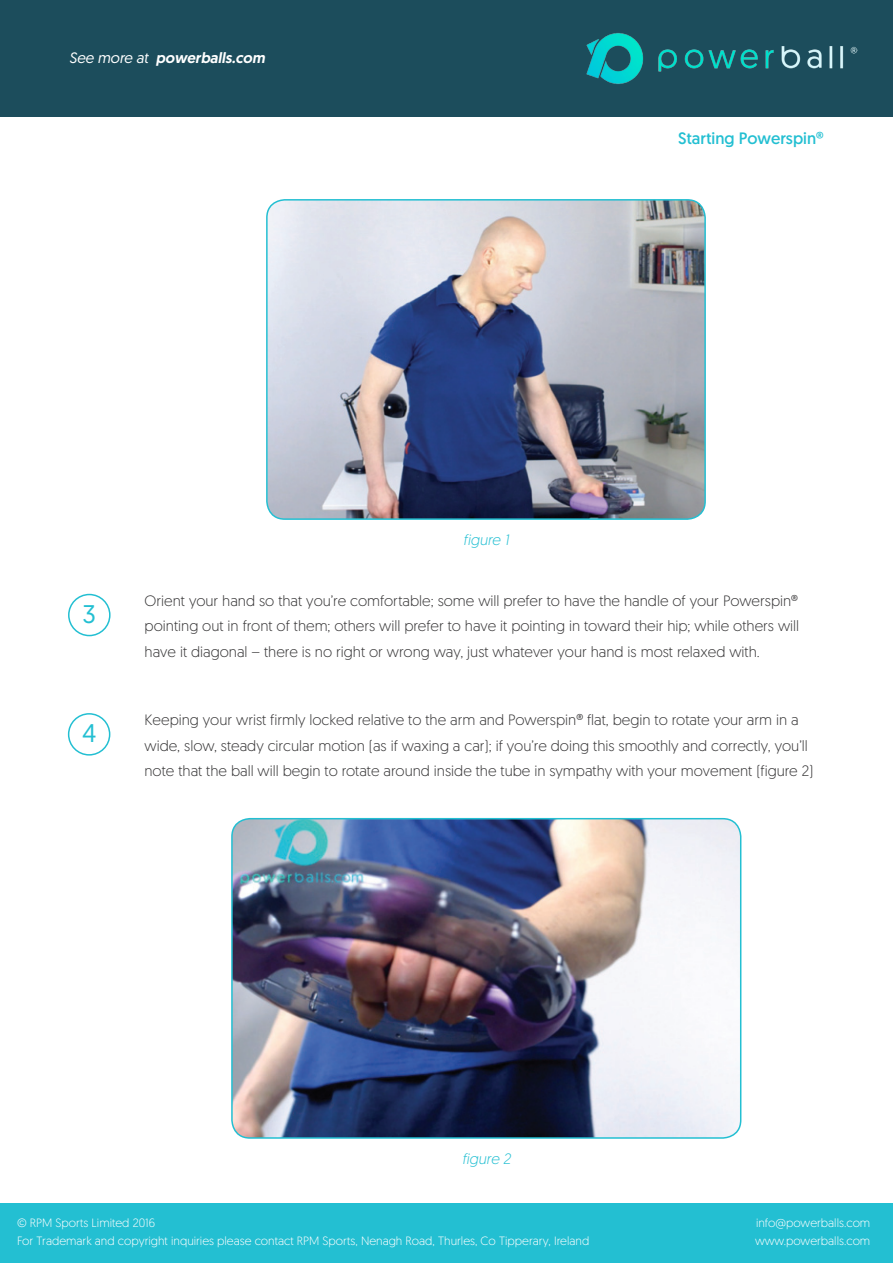
<style>
.page{position:relative;width:893px;height:1263px;background:#fff}
.page>*{position:absolute;margin:0;border:0;box-sizing:border-box;transform-origin:0 0}
.t1{font:25.5px "Geomanist";color:#23bfd2}
.t2{font:16.5px "Geomanist";color:#23bfd2}
.t3{font:300 15px/25.5px "Geomanist";color:#363536;text-align:justify}
.t4{font:italic 500 15px "Geomanist";color:#fff}
.t5{font:italic 300 15px "Geomanist";color:#23bfd2}
.t6{font:300 12px/18px "Geomanist";color:#fff}
.s1{font-weight:400}
</style>
<div class="page">
<div style="left:0;top:0;width:893px;height:117px;background:#1c4d5c"></div>
<img style="left:586px;top:33px;width:272px;height:51px">
<div style="left:0;top:1203px;width:893px;height:60px;background:#23bfd2"></div>
<div style="left:68px;top:594px;width:43px;height:42px;border:2px solid #23bfd2;border-radius:50%"></div>
<div style="left:68px;top:713px;width:42px;height:43px;border:2px solid #23bfd2;border-radius:50%"></div>
<img style="left:232px;top:819px;width:509px;height:319px">
<div style="left:231px;top:818px;width:510px;height:321px;border:2px solid #23bfd2;border-radius:18px"></div>
<img style="left:267px;top:200px;width:438px;height:319px">
<div style="left:266px;top:199px;width:440px;height:321px;border:2px solid #23bfd2;border-radius:18px"></div>
<p class="t4" style="left:69px;top:48px;width:197px"><span class="s1">See more at</span> powerballs.com</p>
<p class="t5" style="left:463px;top:530px;width:47px">figure 1</p>
<p class="t2" style="left:678px;top:128px;width:147px">Starting Powerspin®</p>
<h1 class="t1" style="left:82px;top:597px;width:15px">3</h1>
<p class="t3" style="left:145px;top:587px;width:656px">Orient your hand so that you’re comfortable; some will prefer to have the handle of your Powerspin® pointing out in front of them; others will prefer to have it pointing in toward their hip; while others will have it diagonal – there is no right or wrong way, just whatever your hand is most relaxed with.</p>
<h1 class="t1" style="left:82px;top:716px;width:16px">4</h1>
<p class="t3" style="left:145px;top:706px;width:670px;text-align:left">Keeping your wrist firmly locked relative to the arm and Powerspin® flat, begin to rotate your arm in a wide, slow, steady circular motion (as if waxing a car); if you’re doing this smoothly and correctly, you’ll note that the ball will begin to rotate around inside the tube in sympathy with your movement (figure 2)</p>
<p class="t5" style="left:462px;top:1149px;width:50px">figure 2</p>
<p class="t6" style="left:17px;top:1213px;width:574px">© RPM Sports Limited 2016<br>For Trademark and copyright inquiries please contact RPM Sports, Nenagh Road, Thurles, Co Tipperary, Ireland</p>
<p class="t6" style="left:755px;top:1213px;width:117px">info@powerballs.com www.powerballs.com</p>
</div>
